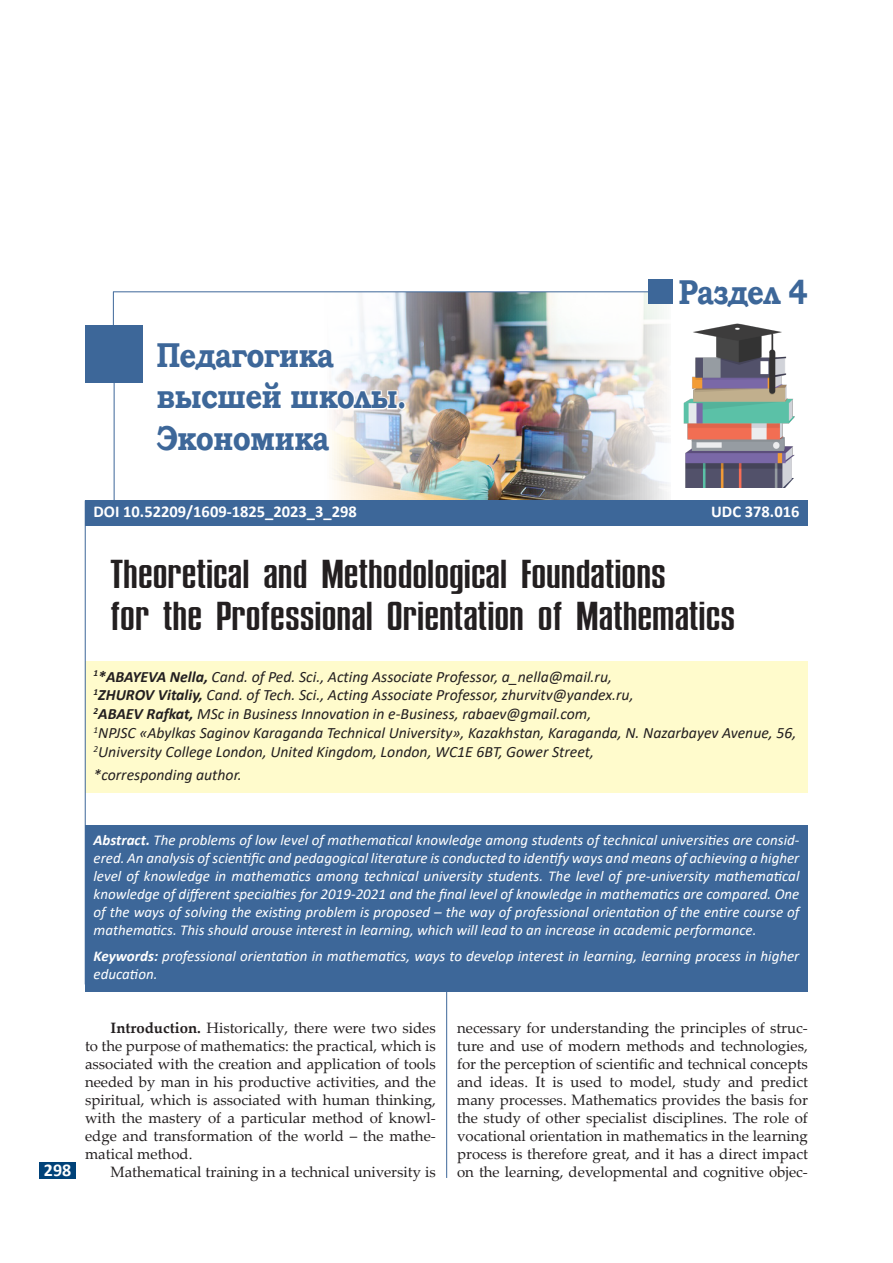
<style>
.page{position:relative;width:893px;height:1263px;background:#fff}
.page>*{position:absolute;margin:0;border:0;box-sizing:border-box;transform-origin:0 0}
.ЗАГОЛОВОК_Cambria_20{font:42px/42px "SM Compo Normal";color:#231f20;scale:1.1 1}
.РАЗДЕЛЫ_Bookman_Old{font:700 34.5px/41.4px "Bookman Old Style";letter-spacing:-.03em;color:#3d6799;scale:.85 1}
.t1{font:700 18px "Calibri";color:#fff}
.УДК_Calibri_11pt{font:700 16.5px "Calibri";color:#fff}
.АВТОРЫ_Calibri_10_5p{font:italic 15.75px "Calibri";color:#231f20}
.ТЕКСТ_Palatino_Linot{font:15px/18px "Palatino Linotype";color:#231f20;text-align:justify}
.КЛЮЧЕВЫЕ_СЛОВА_Calib{font:italic 15px/18px "Calibri";color:#fff;text-align:justify}
.s1{font-weight:700}
</style>
<div class="page">
<div style="left:40px;top:1162px;width:36px;height:16px;background:#004279"></div>
<img style="left:332px;top:293px;width:335px;height:207px">
<svg style="left:332px;top:341px;width:4px;height:32px"></svg>
<svg style="left:332px;top:388px;width:75px;height:23px"></svg>
<div style="left:85px;top:325px;width:57px;height:57px;background:#3d6799"></div>
<div style="left:648px;top:280px;width:25px;height:24px;background:#3d6799"></div>
<hr style="left:113px;top:292px;width:535px;height:1px;background:#3d6799">
<hr style="left:113px;top:292px;width:1px;height:33px;background:#3d6799">
<img style="left:683px;top:323px;width:111px;height:164px">
<hr style="left:114px;top:382px;width:1px;height:118px;background:#3d6799">
<hr style="left:446px;top:984px;width:1px;height:194px;background:#3d6799">
<div style="left:85px;top:500px;width:723px;height:25px;background:#3d6799"></div>
<div style="left:85px;top:661px;width:723px;height:33px;background:#fffbcc"></div>
<div style="left:85px;top:680px;width:723px;height:33px;background:#fffbcc"></div>
<div style="left:85px;top:699px;width:723px;height:33px;background:#fffbcc"></div>
<div style="left:85px;top:718px;width:723px;height:33px;background:#fffbcc"></div>
<div style="left:85px;top:737px;width:723px;height:33px;background:#fffbcc"></div>
<div style="left:85px;top:760px;width:723px;height:33px;background:#fffbcc"></div>
<div style="left:85px;top:825px;width:723px;height:122px;background:#3d6799"></div>
<div style="left:85px;top:941px;width:723px;height:50px;background:#3d6799"></div>
<hr style="left:85px;top:500px;width:1px;height:484px;background:#3d6799">
<p class="РАЗДЕЛЫ_Bookman_Old" style="left:156px;top:334px;width:296px">Педагогика высшей школы.<br>Экономика</p>
<p class="РАЗДЕЛЫ_Bookman_Old" style="left:679px;top:271px;width:154px">Раздел 4</p>
<p class="УДК_Calibri_11pt" style="left:94px;top:500px;width:265px">DOI 10.52209/1609-1825_2023_3_298</p>
<p class="УДК_Calibri_11pt" style="left:711px;top:500px;width:90px">UDC 378.016</p>
<p class="ЗАГОЛОВОК_Cambria_20" style="left:111px;top:553px;width:569px">Theoretical and Methodological Foundations<br>for the Professional Orientation of Mathematics</p>
<p class="АВТОРЫ_Calibri_10_5p" style="left:94px;top:665px;width:520px"><sup>1</sup><span class="s1">*ABAYEVA Nella,</span> Cand. of Ped. Sci., Acting Associate Professor, a_nella@mail.ru,</p>
<p class="АВТОРЫ_Calibri_10_5p" style="left:94px;top:684px;width:542px"><sup>1</sup><span class="s1">ZHUROV Vitaliy,</span> Cand. of Tech. Sci., Acting Associate Professor, zhurvitv@yandex.ru,</p>
<p class="АВТОРЫ_Calibri_10_5p" style="left:94px;top:703px;width:499px"><sup>2</sup><span class="s1">ABAEV Rafkat,</span> MSc in Business Innovation in e-Business, rabaev@gmail.com,</p>
<p class="АВТОРЫ_Calibri_10_5p" style="left:94px;top:722px;width:704px"><sup>1</sup>NPJSC «Abylkas Saginov Karaganda Technical University», Kazakhstan, Karaganda, N. Nazarbayev Avenue, 56,</p>
<p class="АВТОРЫ_Calibri_10_5p" style="left:94px;top:741px;width:502px"><sup>2</sup>University College London, United Kingdom, London, WC1E 6BT, Gower Street,</p>
<p class="АВТОРЫ_Calibri_10_5p" style="left:94px;top:764px;width:150px">*corresponding author.</p>
<p class="КЛЮЧЕВЫЕ_СЛОВА_Calib" style="left:94px;top:830px;width:707px"><span class="s1">Abstract.</span> The problems of low level of mathematical knowledge among students of technical universities are consid&shy;ered. An analysis of scientific and pedagogical literature is conducted to identify ways and means of achieving a higher level of knowledge in mathematics among technical university students. The level of pre-university mathematical knowledge of different specialties for 2019-2021 and the final level of knowledge in mathematics are compared. One of the ways of solving the existing problem is proposed – the way of professional orientation of the entire course of mathematics. This should arouse interest in learning, which will lead to an increase in academic performance.</p>
<p class="КЛЮЧЕВЫЕ_СЛОВА_Calib" style="left:94px;top:947px;width:707px"><span class="s1">Keywords:</span> professional orientation in mathematics, ways to develop interest in learning, learning process in higher education.</p>
<p class="t1" style="left:44px;top:1157px;width:29px">298</p>
<p class="ТЕКСТ_Palatino_Linot" style="left:85px;top:1018px;width:352px;text-indent:26px"><span class="s1">Introduction.</span> Historically, there were two sides to the purpose of mathematics: the practical, which is associated with the creation and application of tools needed by man in his productive activities, and the spiritual, which is associated with human thinking, with the mastery of a particular method of knowl&shy;edge and transformation of the world – the mathe&shy;matical method.</p>
<p class="ТЕКСТ_Palatino_Linot" style="left:111px;top:1162px;width:327px">Mathematical training in a technical university is</p>
<p class="ТЕКСТ_Palatino_Linot" style="left:457px;top:1018px;width:352px">necessary for understanding the principles of struc&shy;ture and use of modern methods and technologies, for the perception of scientific and technical concepts and ideas. It is used to model, study and predict many processes. Mathematics provides the basis for the study of other specialist disciplines. The role of vocational orientation in mathematics in the learning process is therefore great, and it has a direct impact on the learning, developmental and cognitive objec-</p>
</div>
